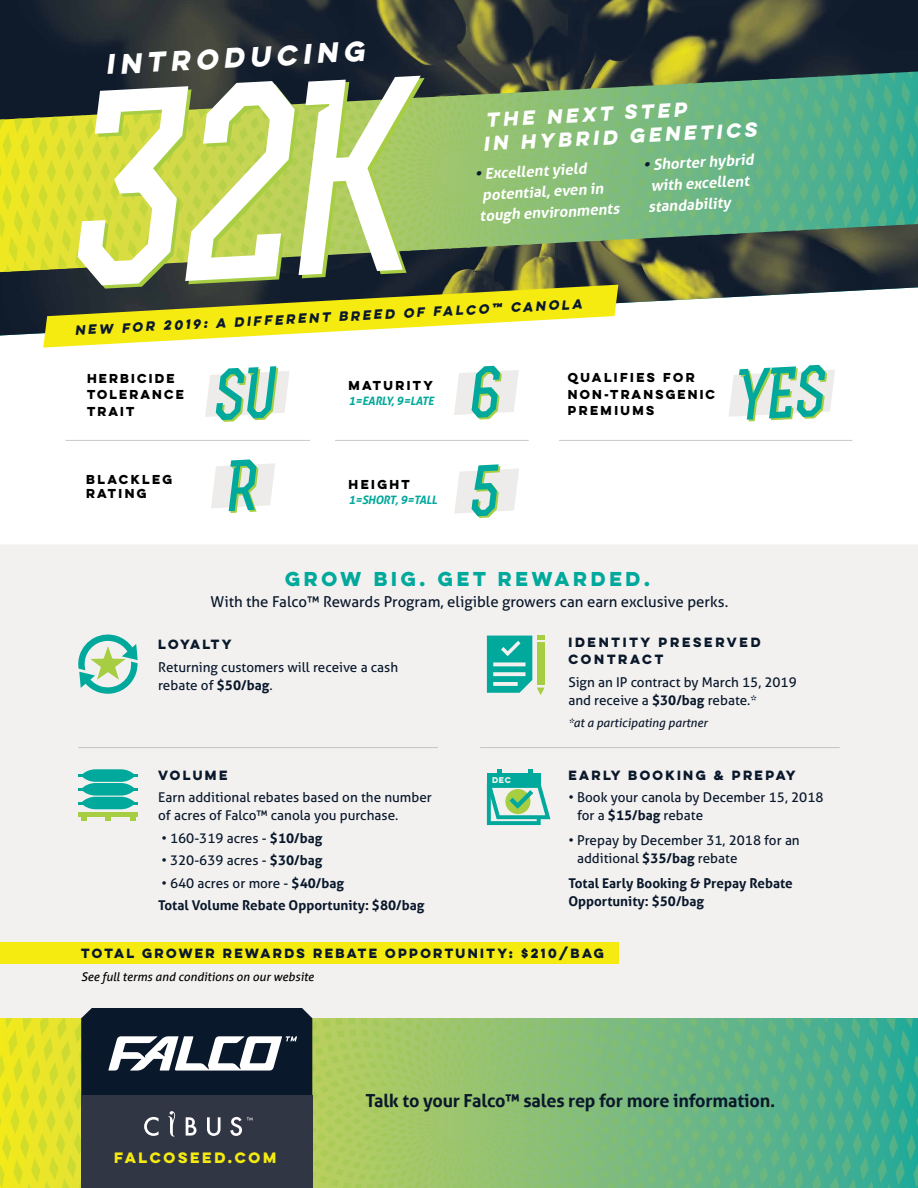
<style>
.page{position:relative;width:918px;height:1188px;background:#fff}
.page>*{position:absolute;margin:0;border:0;box-sizing:border-box;transform-origin:0 0}
.t1{font:italic 700 25.2px "Lulo Clean One";color:#fff}
.t2{font:700 18px "Aller";letter-spacing:-.01em;color:#0a182b}
.t3{font:italic 700 18px/24px "Lulo Clean One";color:#fff}
.t4{font:700 18px "Lulo Clean One";letter-spacing:-.02em;color:#00a99b}
.t5{font:italic 700 15px/21px "Aller";color:#fff}
.t6{font:15px "Aller";color:#0a182b}
.t7{font:13.5px/18px "Aller";color:#0a182b}
.t8{font:700 13.5px/22.5px "Aller";color:#0a182b}
.t9{font:700 13.5px "Lulo Clean One";letter-spacing:-.03em;color:#f5eb11}
.t10{font:700 12px "Lulo Clean One";letter-spacing:-.03em;color:#0a182b}
.t11{font:italic 700 12px "Lulo Clean One";color:#0a182b}
.t12{font:italic 12px "Aller";color:#000}
.t13{font:700 12px/17.1px "Lulo Clean One";color:#0a182b}
.t14{font:italic 12px "Aller";color:#0a182b}
.t15{font:700 12px "Lulo Clean One";letter-spacing:-.08em;color:#0a182b}
.t16{font:700 11.55px/16.5px "Lulo Clean One";letter-spacing:-.035em;color:#000}
.t17{font:italic 700 11.55px "Aller";letter-spacing:-.02em;color:#00a99b}
.t18{font:700 7.5px "Lulo Clean One";color:#f2f1f0}
.s1{color:#0a182b}
.s2{font-weight:700}
.s3{font-weight:400}
</style>
<div class="page">
<div style="left:0;top:545px;width:918px;height:473px;background:#f2f1f0"></div>
<svg style="left:0;top:1018px;width:918px;height:170px;background:#89c16f"></svg>
<svg style="left:418px;top:1018px;width:495px;height:22px;background:#70b880"></svg>
<svg style="left:78px;top:634px;width:60px;height:60px"></svg>
<svg style="left:487px;top:636px;width:58px;height:59px"></svg>
<hr style="left:78px;top:747px;width:360px;height:1px;background:#c4c2c2">
<hr style="left:480px;top:747px;width:360px;height:1px;background:#c4c2c2">
<img style="left:0;top:0;width:918px;height:335px">
<svg style="left:0;top:72px;width:918px;height:200px;background:#719e62"></svg>
<svg style="left:587px;top:72px;width:326px;height:40px;background:#5a9e76"></svg>
<svg style="left:43px;top:285px;width:575px;height:63px"></svg>
<hr style="left:66px;top:440px;width:244px;height:1px;background:#cdcbca">
<hr style="left:335px;top:440px;width:194px;height:1px;background:#cdcbca">
<hr style="left:559px;top:440px;width:293px;height:1px;background:#cdcbca">
<hr style="left:78px;top:802px;width:60px;height:3px;background:#00a99b">
<hr style="left:78px;top:788px;width:60px;height:3px;background:#00a99b">
<svg style="left:81px;top:769px;width:55px;height:40px"></svg>
<hr style="left:78px;top:774px;width:60px;height:3px;background:#00a99b">
<div style="left:78px;top:812px;width:60px;height:5px;background:#a7ce42"></div>
<svg style="left:81px;top:817px;width:5px;height:4px"></svg>
<svg style="left:105px;top:817px;width:6px;height:4px"></svg>
<svg style="left:130px;top:817px;width:6px;height:4px"></svg>
<div style="left:0;top:942px;width:618px;height:22px;background:#f5eb11"></div>
<div style="left:487px;top:774px;width:54px;height:10px;background:#00a99b"></div>
<div style="left:497px;top:769px;width:5px;height:13px;background:#00a99b"></div>
<hr style="left:528px;top:769px;width:4px;height:13px;background:#00a99b">
<svg style="left:487px;top:784px;width:63px;height:41px"></svg>
<div style="left:81px;top:1095px;width:231px;height:93px;background:#313645"></div>
<svg style="left:168px;top:1111px;width:7px;height:26px"></svg>
<svg style="left:144px;top:1117px;width:15px;height:19px"></svg>
<svg style="left:186px;top:1117px;width:11px;height:19px"></svg>
<svg style="left:207px;top:1117px;width:14px;height:19px"></svg>
<svg style="left:230px;top:1117px;width:23px;height:19px"></svg>
<svg style="left:81px;top:1008px;width:231px;height:87px;background:#323e4e"></svg>
<svg style="left:74px;top:78px;width:357px;height:209px;background:#95a548"></svg>
<svg style="left:454px;top:370px;width:65px;height:45px"></svg>
<svg style="left:211px;top:463px;width:64px;height:45px"></svg>
<svg style="left:454px;top:469px;width:65px;height:45px"></svg>
<svg style="left:205px;top:371px;width:85px;height:46px"></svg>
<svg style="left:729px;top:370px;width:106px;height:47px"></svg>
<h1 class="t1" style="left:105px;top:45px;width:266px;rotate:-3deg">INTRODUCING</h1>
<h2 class="t3" style="left:481px;top:107px;width:280px;rotate:-3deg">The Next Step<br>in Hybrid Genetics</h2>
<p class="t5" style="left:474px;top:163px;width:144px;rotate:-3deg"><span class="s1">•</span> Excellent yield potential, even in tough environments</p>
<p class="t5" style="left:643px;top:154px;width:112px;rotate:-3deg"><span class="s1">•</span> Shorter hybrid with excellent standability</p>
<p class="t11" style="left:74px;top:321px;width:512px;rotate:-3deg">NEW FOR 2019: A DIFFERENT BREED OF FALCO™ CANOLA</p>
<p class="t16" style="left:87px;top:369px;width:101px">HERBICIDE<br>TOLERANCE<br>TRAIT</p>
<p class="t16" style="left:349px;top:377px;width:89px">MATURITY</p>
<p class="t17" style="left:349px;top:394px;width:87px">1=EARLY, 9=LATE</p>
<p class="t16" style="left:86px;top:472px;width:90px;line-height:14px">BLACKLEG<br>RATING</p>
<p class="t16" style="left:349px;top:476px;width:65px">HEIGHT</p>
<p class="t17" style="left:349px;top:492px;width:90px">1=SHORT, 9=TALL</p>
<p class="t16" style="left:568px;top:369px;width:151px">QUALIFIES FOR<br>NON-TRANSGENIC<br>PREMIUMS</p>
<h2 class="t4" style="left:285px;top:565px;width:370px">GROW BIG. GET REWARDED.</h2>
<p class="t6" style="left:211px;top:592px;width:519px">With the Falco™ Rewards Program, eligible growers can earn exclusive perks.</p>
<p class="t15" style="left:158px;top:635px;width:78px">LOYALTY</p>
<p class="t7" style="left:158px;top:658px;width:242px">Returning customers will receive a cash rebate of <span class="s2">$50/bag</span>.</p>
<p class="t10" style="left:158px;top:766px;width:73px">VOLUME</p>
<p class="t7" style="left:158px;top:788px;width:275px">Earn additional rebates based on the number of acres of Falco™ canola you purchase.</p>
<p class="t7" style="left:161px;top:829px;width:163px">• 160-319 acres - <span class="s2">$10/bag</span></p>
<p class="t7" style="left:161px;top:851px;width:163px">• 320-639 acres - <span class="s2">$30/bag</span></p>
<p class="t8" style="left:158px;top:872px;width:268px"><span class="s3">• 640 acres or more -</span> $40/bag<br>Total Volume Rebate Opportunity: $80/bag</p>
<p class="t18" style="left:492px;top:775px;width:22px">DEC</p>
<p class="t13" style="left:568px;top:634px;width:196px">IDENTITY PRESERVED<br>CONTRACT</p>
<p class="t7" style="left:568px;top:673px;width:230px">Sign an IP contract by March 15, 2019 and receive a <span class="s2">$30/bag</span> rebate.*</p>
<p class="t14" style="left:568px;top:715px;width:141px">*at a participating partner</p>
<p class="t10" style="left:568px;top:766px;width:232px">EARLY BOOKING &amp; PREPAY</p>
<p class="t7" style="left:577px;top:788px;width:248px;text-indent:-9px">• Book your canola by December 15, 2018 for a <span class="s2">$15/bag</span> rebate</p>
<p class="t7" style="left:577px;top:831px;width:224px;text-indent:-9px">• Prepay by December 31, 2018 for an additional <span class="s2">$35/bag</span> rebate</p>
<p class="t8" style="left:568px;top:874px;width:226px;line-height:18px">Total Early Booking &amp; Prepay Rebate<br>Opportunity: $50/bag</p>
<p class="t10" style="left:81px;top:944px;width:527px">TOTAL GROWER REWARDS REBATE OPPORTUNITY: $210/BAG</p>
<p class="t12" style="left:81px;top:969px;width:234px">See full terms and conditions on our website</p>
<p class="t9" style="left:114px;top:1147px;width:167px">FALCOSEED.COM</p>
<h2 class="t2" style="left:366px;top:1089px;width:411px">Talk to your Falco™ sales rep for more information.</h2>
</div>
